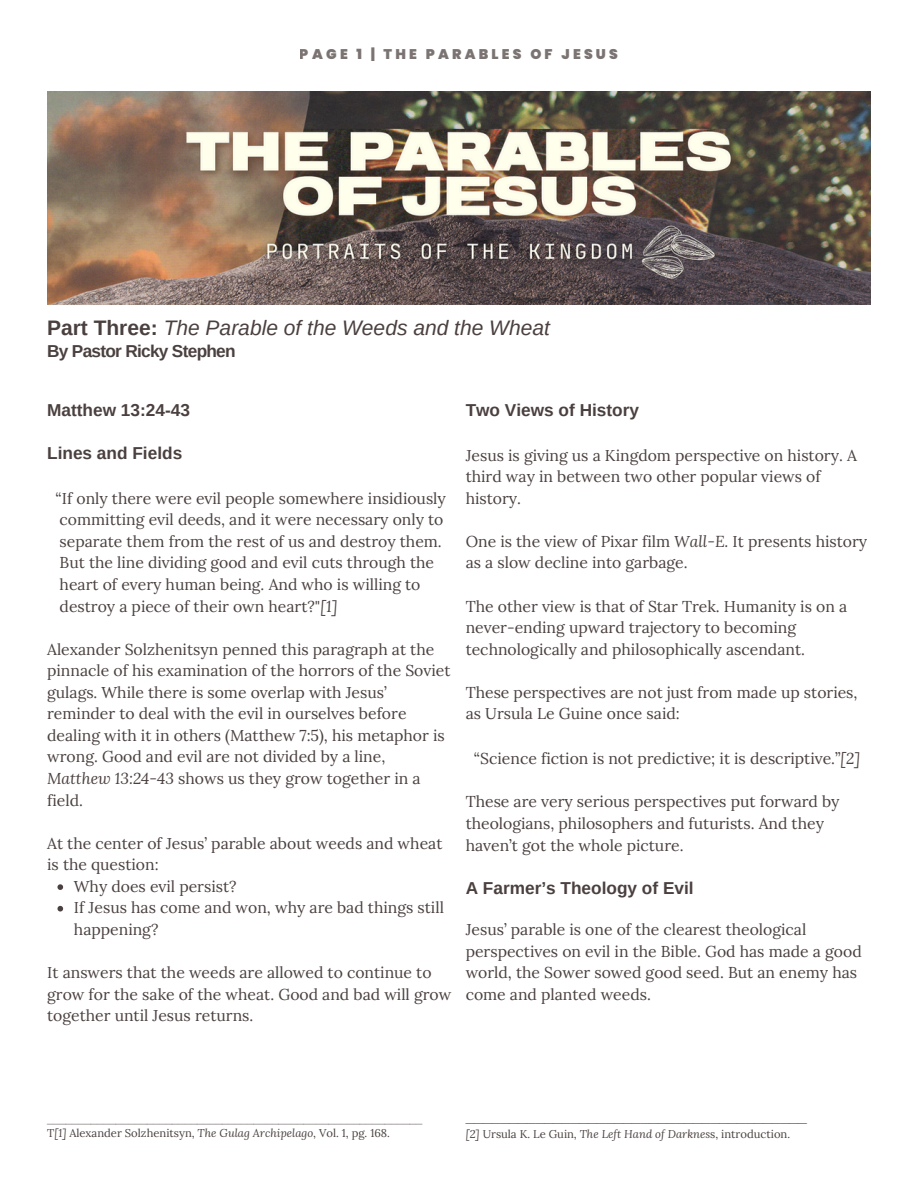
<style>
.page{position:relative;width:918px;height:1188px;background:#fff}
.page>*{position:absolute;margin:0;border:0;box-sizing:border-box;transform-origin:0 0}
.t1{font:italic 21px "Arimo";color:#4a403f}
.t2{font:700 17.25px "Arimo";color:#4a403f}
.t3{font:700 17.25px "Arimo";letter-spacing:-.04em;color:#4a403f}
.t4{font:15.75px/21.6px "Lora";color:#4a403f}
.t5{font:700 15.75px "Arimo";color:#4a403f}
.t6{font:900 13.95px "Poppins";letter-spacing:.23em;color:#4a403f}
.t7{font:11.25px "Lora";color:#4a403f}
.t8{font:700 11.25px "Arimo";color:#4a403f}
.s1{font-weight:700;font-style:normal}
.s2{font-style:italic}
</style>
<div class="page">
<img style="left:47px;top:92px;width:824px;height:212px">
<svg style="left:57px;top:884px;width:6px;height:6px"></svg>
<svg style="left:57px;top:906px;width:6px;height:6px"></svg>
<p class="t6" style="left:300px;top:45px;width:320px">PAGE 1 | THE PARABLES OF JESUS</p>
<h2 class="t1" style="left:47px;top:316px;width:504px"><span class="s1">Part Three:</span> The Parable of the Weeds and the Wheat</h2>
<h3 class="t3" style="left:47px;top:342px;width:190px">By Pastor Ricky Stephen</h3>
<p class="t2" style="left:47px;top:400px;width:144px">Matthew 13:24-43</p>
<h1 class="t2" style="left:47px;top:443px;width:137px">Lines and Fields</h1>
<h2 class="t4" style="left:55px;top:487px;width:392px">“If only there were evil people somewhere insidiously committing evil deeds, and it were necessary only to separate them from the rest of us and destroy them.<br>But the line dividing good and evil cuts through the</h2>
<h2 class="t4" style="left:60px;top:573px;width:362px">heart of every human being. And who is willing to destroy a piece of their own heart?"<span class="s2">[1]</span></h2>
<h2 class="t4" style="left:47px;top:638px;width:405px">Alexander Solzhenitsyn penned this paragraph at the pinnacle of his examination of the horrors of the Soviet gulags. While there is some overlap with Jesus’ reminder to deal with the evil in ourselves before dealing with it in others (Matthew 7:5), his metaphor is wrong. Good and evil are not divided by a line,</h2>
<h2 class="t4" style="left:47px;top:767px;width:375px"><span class="s2">Matthew 13:24-43</span> shows us they grow together in a field.</h2>
<h2 class="t4" style="left:47px;top:832px;width:397px">At the center of Jesus’ parable about weeds and wheat</h2>
<h2 class="t4" style="left:47px;top:854px;width:113px">is the question:</h2>
<h2 class="t4" style="left:74px;top:875px;width:164px">Why does evil persist?</h2>
<h3 class="t4" style="left:74px;top:897px;width:372px">If Jesus has come and won, why are bad things still happening?</h3>
<h3 class="t4" style="left:47px;top:962px;width:406px">It answers that the weeds are allowed to continue to grow for the sake of the wheat. Good and bad will grow together until Jesus returns.</h3>
<p class="t2" style="left:466px;top:400px;width:175px">Two Views of History</p>
<h3 class="t4" style="left:466px;top:444px;width:393px">Jesus is giving us a Kingdom perspective on history. A third way in between two other popular views of history.</h3>
<p class="t4" style="left:466px;top:530px;width:403px">One is the view of Pixar film <span class="s2">Wall-E.</span> It presents history as a slow decline into garbage.</p>
<p class="t4" style="left:466px;top:595px;width:383px">The other view is that of Star Trek. Humanity is on a never-ending upward trajectory to becoming technologically and philosophically ascendant.</p>
<h2 class="t4" style="left:466px;top:681px;width:393px">These perspectives are not just from made up stories, as Ursula Le Guine once said:</h2>
<h3 class="t4" style="left:474px;top:748px;width:388px">“Science fiction is not predictive; it is descriptive.”<span class="s2">[2]</span></h3>
<h3 class="t4" style="left:466px;top:791px;width:375px">These are very serious perspectives put forward by theologians, philosophers and futurists. And they haven’t got the whole picture.</h3>
<h3 class="t2" style="left:466px;top:878px;width:230px">A Farmer’s Theology of Evil</h3>
<h3 class="t4" style="left:466px;top:918px;width:398px">Jesus’ parable is one of the clearest theological perspectives on evil in the Bible. God has made a good world, the Sower sowed good seed. But an enemy has come and planted weeds.</h3>
<h3 class="t8" style="left:47px;top:1113px;width:377px">____________________________________________________________</h3>
<p class="t7" style="left:47px;top:1126px;width:344px">T<span class="s2">[1]</span> Alexander Solzhenitsyn, <span class="s2">The Gulag Archipelago</span>, Vol. 1, pg. 168.</p>
<h3 class="t5" style="left:466px;top:1108px;width:343px">_______________________________________</h3>
<h3 class="t7" style="left:466px;top:1127px;width:326px"><span class="s2">[2]</span> Ursula K. Le Guin, <span class="s2">The Left Hand of Darknes</span>s, introduction.</h3>
</div>
